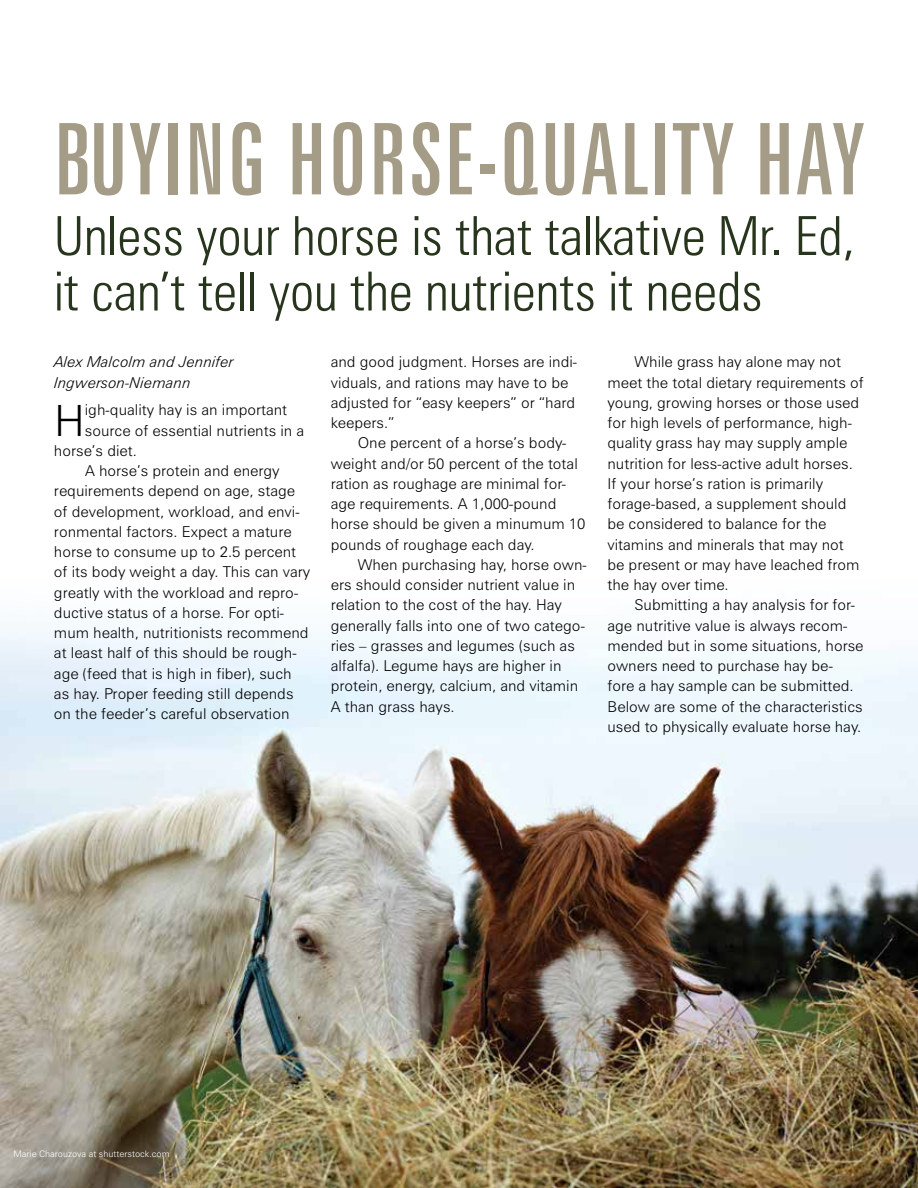
<style>
.page{position:relative;width:918px;height:1188px;background:#fff}
.page>*{position:absolute;margin:0;border:0;box-sizing:border-box;transform-origin:0 0}
.t1{font:extra-condensed 99px "Zurich BT";letter-spacing:.02em;color:#a49c87}
.t2{font:300 condensed 54px/55.5px "Zurich BT";color:#28351d}
.t3{font:300 43.2px "Zurich BT";color:#000}
.t4{font:300 15px/20.2px "Zurich BT";color:#000}
.t5{font:italic 300 15px/21px "Zurich BT";color:#000}
.t6{font:300 9px "Zurich BT";color:#fff}
</style>
<div class="page">
<img style="left:0;top:626px;width:918px;height:562px">
<h1 class="t1" style="left:54px;top:103px;width:812px">BUYING HORSE-QUALITY HAY</h1>
<h2 class="t2" style="left:54px;top:208px;width:802px">Unless your horse is that talkative Mr. Ed, it can’t tell you the nutrients it needs</h2>
<p class="t5" style="left:54px;top:351px;width:181px">Alex Malcolm and Jennifer<br>Ingwerson-Niemann</p>
<h3 class="t3" style="left:54px;top:394px;width:32px">H</h3>
<p class="t4" style="left:85px;top:400px;width:204px">igh-quality hay is an important</p>
<p class="t4" style="left:85px;top:420px;width:221px">source of essential nutrients in a</p>
<p class="t4" style="left:54px;top:440px;width:84px">horse’s diet.</p>
<p class="t4" style="left:85px;top:461px;width:196px">A horse’s protein and energy</p>
<p class="t4" style="left:54px;top:481px;width:243px">requirements depend on age, stage</p>
<p class="t4" style="left:54px;top:501px;width:247px">of development, workload, and envi-</p>
<p class="t4" style="left:54px;top:521px;width:239px">ronmental factors. Expect a mature</p>
<p class="t4" style="left:54px;top:542px;width:244px">horse to consume up to 2.5 percent</p>
<p class="t4" style="left:54px;top:562px;width:258px">of its body weight a day. This can vary</p>
<p class="t4" style="left:54px;top:582px;width:246px">greatly with the workload and repro-</p>
<p class="t4" style="left:54px;top:602px;width:232px">ductive status of a horse. For opti-</p>
<p class="t4" style="left:54px;top:623px;width:256px">mum health, nutritionists recommend</p>
<p class="t4" style="left:54px;top:643px;width:244px">at least half of this should be rough-</p>
<p class="t4" style="left:54px;top:663px;width:239px">age (feed that is high in fiber), such</p>
<p class="t4" style="left:54px;top:683px;width:241px">as hay. Proper feeding still depends</p>
<p class="t4" style="left:54px;top:704px;width:237px">on the feeder’s careful observation</p>
<p class="t4" style="left:331px;top:352px;width:248px">and good judgment. Horses are indi&shy;viduals, and rations may have to be adjusted for “easy keepers” or “hard keepers.”</p>
<p class="t4" style="left:331px;top:433px;width:256px;text-indent:27px">One percent of a horse’s body&shy;weight and/or 50 percent of the total ration as roughage are minimal for&shy;age requirements. A 1,000-pound horse should be given a minumum 10 pounds of roughage each day.</p>
<p class="t4" style="left:331px;top:554px;width:257px;text-indent:27px">When purchasing hay, horse own&shy;ers should consider nutrient value in relation to the cost of the hay. Hay generally falls into one of two catego&shy;ries – grasses and legumes (such as alfalfa). Legume hays are higher in protein, energy, calcium, and vitamin A than grass hays.</p>
<p class="t4" style="left:607px;top:352px;width:258px;text-indent:27px">While grass hay alone may not meet the total dietary requirements of young, growing horses or those used for high levels of performance, high&shy;quality grass hay may supply ample nutrition for less-active adult horses.<br>If your horse’s ration is primarily forage-based, a supplement should be considered to balance for the vitamins and minerals that may not be present or may have leached from the hay over time.</p>
<p class="t4" style="left:607px;top:595px;width:258px;text-indent:27px">Submitting a hay analysis for for&shy;age nutritive value is always recom&shy;mended but in some situations, horse owners need to purchase hay be&shy;fore a hay sample can be submitted.<br>Below are some of the characteristics used to physically evaluate horse hay.</p>
<p class="t6" style="left:14px;top:1149px;width:158px">Marie Charouzova at shutterstock.com</p>
</div>
